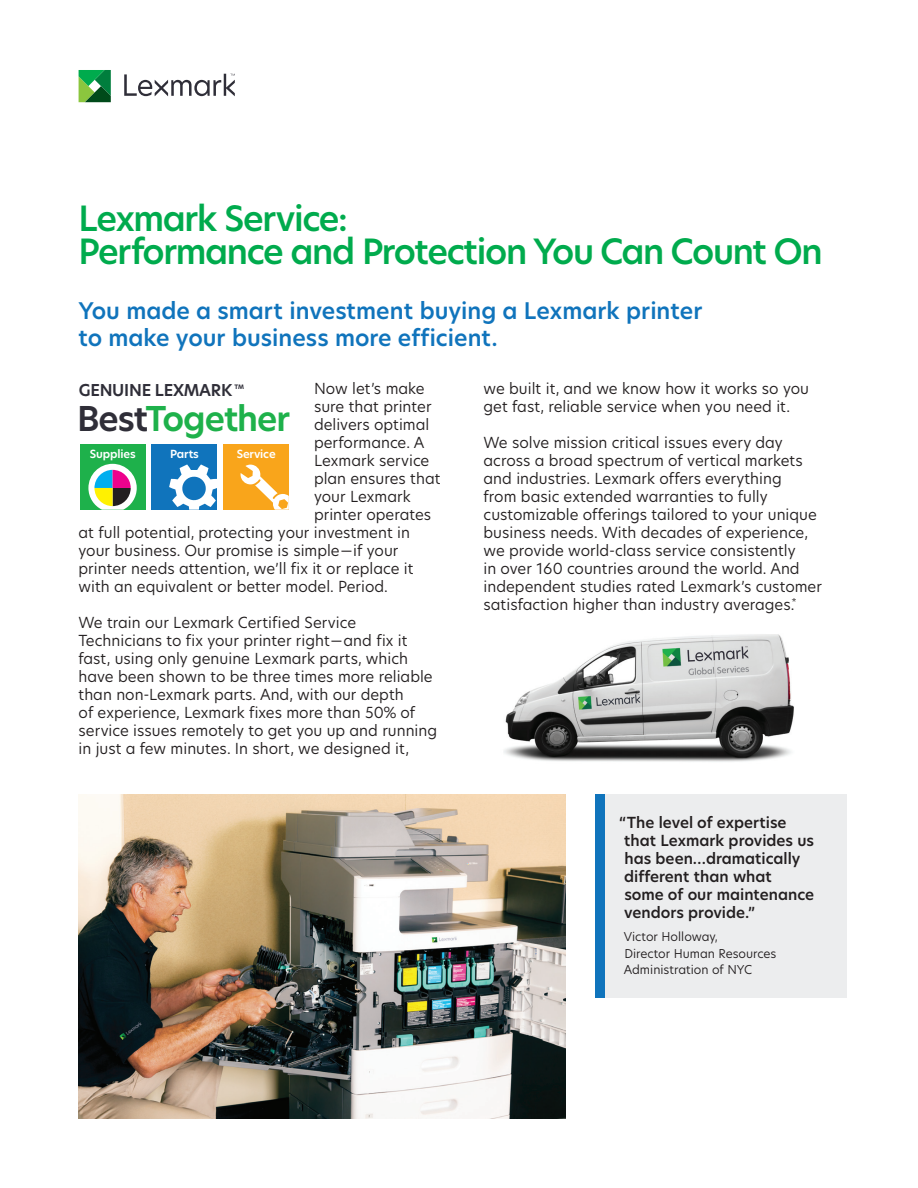
<style>
.page{position:relative;width:918px;height:1188px;background:#fff}
.page>*{position:absolute;margin:0;border:0;box-sizing:border-box;transform-origin:0 0}
.t1{font:600 34.2px/32.4px "TP Hero";letter-spacing:-.04em;color:#00ab4d}
.t2{font:600 33.6px "TP Hero";letter-spacing:-.03em;color:#1eb14b}
.t3{font:600 22.5px/27px "TP Hero";color:#1074bc}
.t4{font:600 16.05px "TP Hero";letter-spacing:-.015em;color:#2f2e38}
.t5{font:15px/18px "TP Hero";color:#231f20}
.t6{font:600 15px/18px "TP Hero";color:#231f20}
.t7{font:12px/16.5px "TP Hero";color:#231f20}
.t8{font:600 11.1px "TP Hero";letter-spacing:-.01em;color:#fff}
.t9{font:700 6px "TP Hero";color:#2f2e38}
.s1{color:#2f2e38}
</style>
<div class="page">
<img style="left:79px;top:795px;width:486px;height:323px">
<svg style="left:124px;top:74px;width:111px;height:22px"></svg>
<svg style="left:79px;top:70px;width:32px;height:32px"></svg>
<div style="left:595px;top:794px;width:252px;height:204px;background:#ecedee"></div>
<div style="left:595px;top:794px;width:10px;height:204px;background:#1074bc"></div>
<img style="left:504px;top:634px;width:290px;height:128px">
<div style="left:152px;top:444px;width:65px;height:66px;background:#1074bc"></div>
<div style="left:80px;top:444px;width:65px;height:66px;background:#1eb14b"></div>
<div style="left:224px;top:444px;width:65px;height:66px;background:#f9a51b"></div>
<svg style="left:88px;top:464px;width:49px;height:46px"></svg>
<svg style="left:169px;top:464px;width:48px;height:46px"></svg>
<svg style="left:241px;top:465px;width:48px;height:45px"></svg>
<p class="t1" style="left:79px;top:202px;width:746px">Lexmark Service:<br>Performance and Protection You Can Count On</p>
<p class="t3" style="left:79px;top:297px;width:625px">You made a smart investment buying a Lexmark printer to make your business more efficient.</p>
<p class="t5" style="left:314px;top:379px;width:112px">Now let’s make</p>
<p class="t5" style="left:314px;top:397px;width:119px">sure that printer</p>
<p class="t5" style="left:314px;top:415px;width:117px">delivers optimal</p>
<p class="t5" style="left:314px;top:433px;width:112px">performance. A</p>
<p class="t5" style="left:314px;top:451px;width:117px">Lexmark service</p>
<p class="t5" style="left:314px;top:469px;width:128px">plan ensures that</p>
<p class="t5" style="left:314px;top:487px;width:98px">your Lexmark</p>
<p class="t5" style="left:314px;top:505px;width:119px">printer operates</p>
<p class="t5" style="left:79px;top:523px;width:333px">at full potential, protecting your investment in</p>
<p class="t5" style="left:79px;top:541px;width:321px">your business. Our promise is simple—if your</p>
<p class="t5" style="left:79px;top:559px;width:337px">printer needs attention, we’ll fix it or replace it</p>
<p class="t5" style="left:79px;top:577px;width:311px">with an equivalent or better model. Period.</p>
<p class="t5" style="left:79px;top:613px;width:360px">We train our Lexmark Certified Service Technicians to fix your printer right—and fix it fast, using only genuine Lexmark parts, which have been shown to be three times more reliable than non-Lexmark parts. And, with our depth<br>of experience, Lexmark fixes more than 50% of service issues remotely to get you up and running in just a few minutes. In short, we designed it,</p>
<p class="t4" style="left:79px;top:379px;width:155px">GENUINE LEXMARK</p>
<p class="t9" style="left:235px;top:383px;width:11px">TM</p>
<p class="t2" style="left:77px;top:395px;width:215px"><span class="s1">Best</span>Together</p>
<p class="t8" style="left:90px;top:446px;width:48px">Supplies</p>
<p class="t8" style="left:237px;top:446px;width:41px">Service</p>
<p class="t8" style="left:170px;top:446px;width:30px">Parts</p>
<p class="t5" style="left:484px;top:379px;width:327px">we built it, and we know how it works so you get fast, reliable service when you need it.</p>
<p class="t5" style="left:484px;top:433px;width:340px">We solve mission critical issues every day across a broad spectrum of vertical markets and industries. Lexmark offers everything<br>from basic extended warranties to fully customizable offerings tailored to your unique business needs. With decades of experience, we provide world-class service consistently<br>in over 160 countries around the world. And independent studies rated Lexmark’s customer satisfaction higher than industry averages.<sup>*</sup></p>
<p class="t6" style="left:624px;top:813px;width:192px;text-indent:-5px">“The level of expertise that Lexmark provides us has been…dramatically different than what some of our maintenance vendors provide.”</p>
<p class="t7" style="left:624px;top:928px;width:154px">Victor Holloway,<br>Director Human Resources<br>Administration of NYC</p>
</div>
